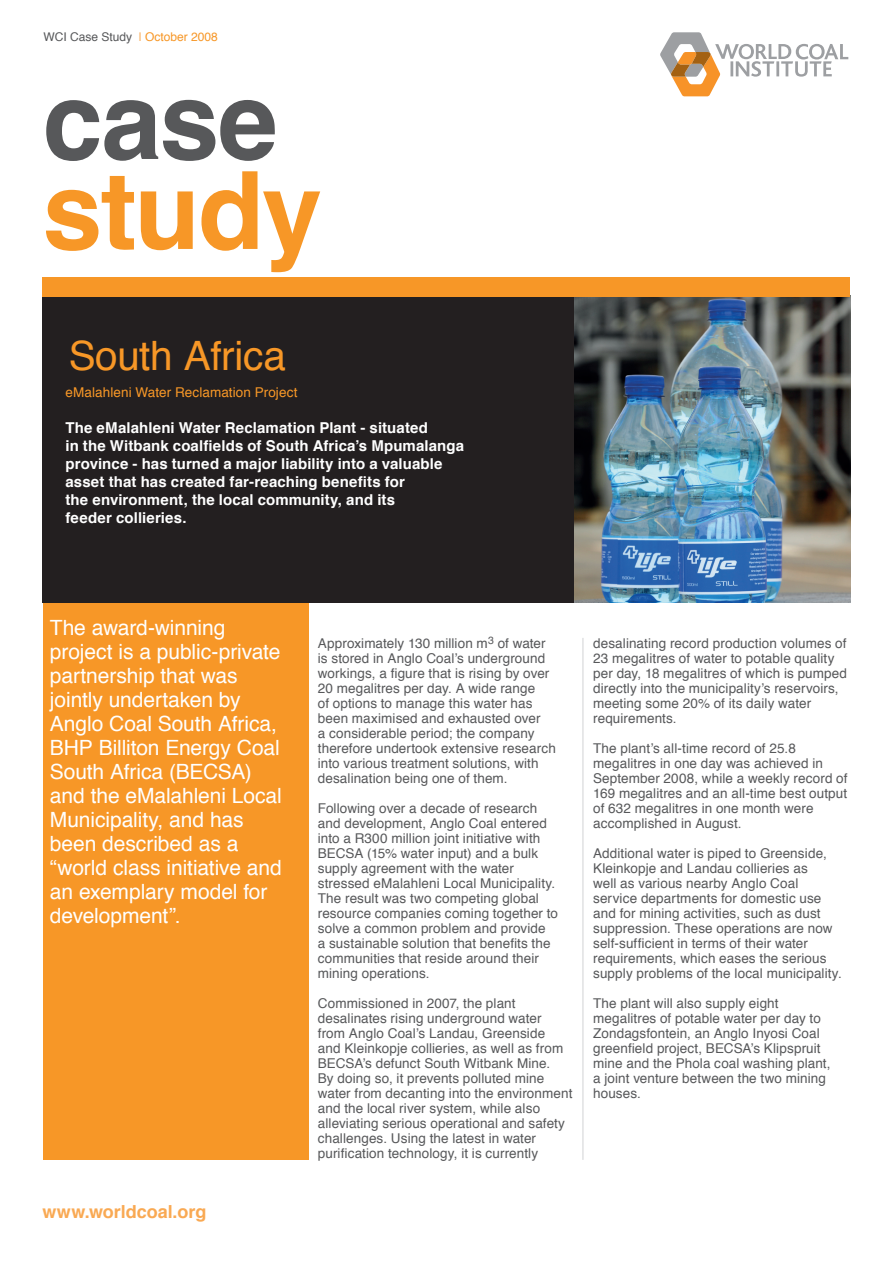
<style>
.page{position:relative;width:893px;height:1263px;background:#fff}
.page>*{position:absolute;margin:0;border:0;box-sizing:border-box;transform-origin:0 0}
.t1{font:700 108px "Helvetica";letter-spacing:-.02em;color:#f79727}
.t2{font:700 108px "Helvetica";color:#57585a}
.t3{font:40.5px "Helvetica";letter-spacing:-.01em;color:#f79727}
.t4{font:21px/24px "Helvetica";letter-spacing:-.005em;color:#fff}
.t5{font:700 18px "Helvetica";color:#f9a953}
.t6{font:700 15px/18px "Helvetica";letter-spacing:.005em;color:#fff}
.t7{font:13.5px/15px "Helvetica";letter-spacing:.01em;color:#57585a}
.t8{font:13.5px "Helvetica";letter-spacing:.01em;color:#f79727}
.t9{font:12px "Helvetica";color:#57585a}
.s1{color:#f9a953}
.s2{color:#f79727}
</style>
<div class="page">
<div style="left:43px;top:293px;width:532px;height:310px;background:#231f20"></div>
<img style="left:574px;top:297px;width:276px;height:306px">
<div style="left:43px;top:603px;width:265px;height:557px;background:#f79727"></div>
<div style="left:43px;top:277px;width:807px;height:20px;background:#f79727"></div>
<svg style="left:660px;top:32px;width:188px;height:64px"></svg>
<hr style="left:583px;top:638px;width:1px;height:522px;background:#d1d2d4">
<p class="t9" style="left:43px;top:28px;width:176px">WCI Case Study <span class="s1">|</span> <span class="s2">October 2008</span></p>
<h1 class="t2" style="left:43px;top:34px;width:237px">case</h1>
<h1 class="t1" style="left:43px;top:124px;width:281px">study</h1>
<h2 class="t3" style="left:69px;top:325px;width:219px">South Africa</h2>
<p class="t8" style="left:66px;top:382px;width:233px">eMalahleni Water Reclamation Project</p>
<p class="t6" style="left:66px;top:419px;width:400px">The eMalahleni Water Reclamation Plant - situated<br>in the Witbank coalfields of South Africa’s Mpumalanga province - has turned a major liability into a valuable asset that has created far-reaching benefits for<br>the environment, the local community, and its<br>feeder collieries.</p>
<p class="t4" style="left:50px;top:617px;width:233px">The award-winning project is a public-private partnership that was jointly undertaken by<br>Anglo Coal South Africa,<br>BHP Billiton Energy Coal<br>South Africa (BECSA) and the eMalahleni Local<br>Municipality, and has been described as a “world class initiative and an exemplary model for development”.</p>
<h3 class="t5" style="left:43px;top:1197px;width:165px">www.worldcoal.org</h3>
<p class="t7" style="left:318px;top:636px;width:239px">Approximately 130 million m<sup>3</sup> of water is stored in Anglo Coal’s underground workings, a figure that is rising by over 20 megalitres per day. A wide range<br>of options to manage this water has been maximised and exhausted over<br>a considerable period; the company therefore undertook extensive research into various treatment solutions, with desalination being one of them.</p>
<p class="t7" style="left:318px;top:801px;width:242px">Following over a decade of research and development, Anglo Coal entered into a R300 million joint initiative with BECSA (15% water input) and a bulk supply agreement with the water stressed eMalahleni Local Municipality.<br>The result was two competing global resource companies coming together to solve a common problem and provide<br>a sustainable solution that benefits the communities that reside around their mining operations.</p>
<p class="t7" style="left:318px;top:996px;width:256px">Commissioned in 2007, the plant desalinates rising underground water<br>from Anglo Coal’s Landau, Greenside<br>and Kleinkopje collieries, as well as from BECSA’s defunct South Witbank Mine.<br>By doing so, it prevents polluted mine water from decanting into the environment and the local river system, while also alleviating serious operational and safety challenges. Using the latest in water purification technology, it is currently</p>
<p class="t7" style="left:593px;top:636px;width:255px">desalinating record production volumes of 23 megalitres of water to potable quality per day, 18 megalitres of which is pumped directly into the municipality’s reservoirs, meeting some 20% of its daily water requirements.</p>
<p class="t7" style="left:593px;top:741px;width:256px">The plant’s all-time record of 25.8 megalitres in one day was achieved in September 2008, while a weekly record of 169 megalitres and an all-time best output of 632 megalitres in one month were accomplished in August.</p>
<p class="t7" style="left:593px;top:846px;width:250px">Additional water is piped to Greenside, Kleinkopje and Landau collieries as<br>well as various nearby Anglo Coal service departments for domestic use and for mining activities, such as dust suppression. These operations are now self-sufficient in terms of their water requirements, which eases the serious supply problems of the local municipality.</p>
<p class="t7" style="left:593px;top:996px;width:239px">The plant will also supply eight megalitres of potable water per day to Zondagsfontein, an Anglo Inyosi Coal greenfield project, BECSA’s Klipspruit mine and the Phola coal washing plant, a joint venture between the two mining houses.</p>
</div>
